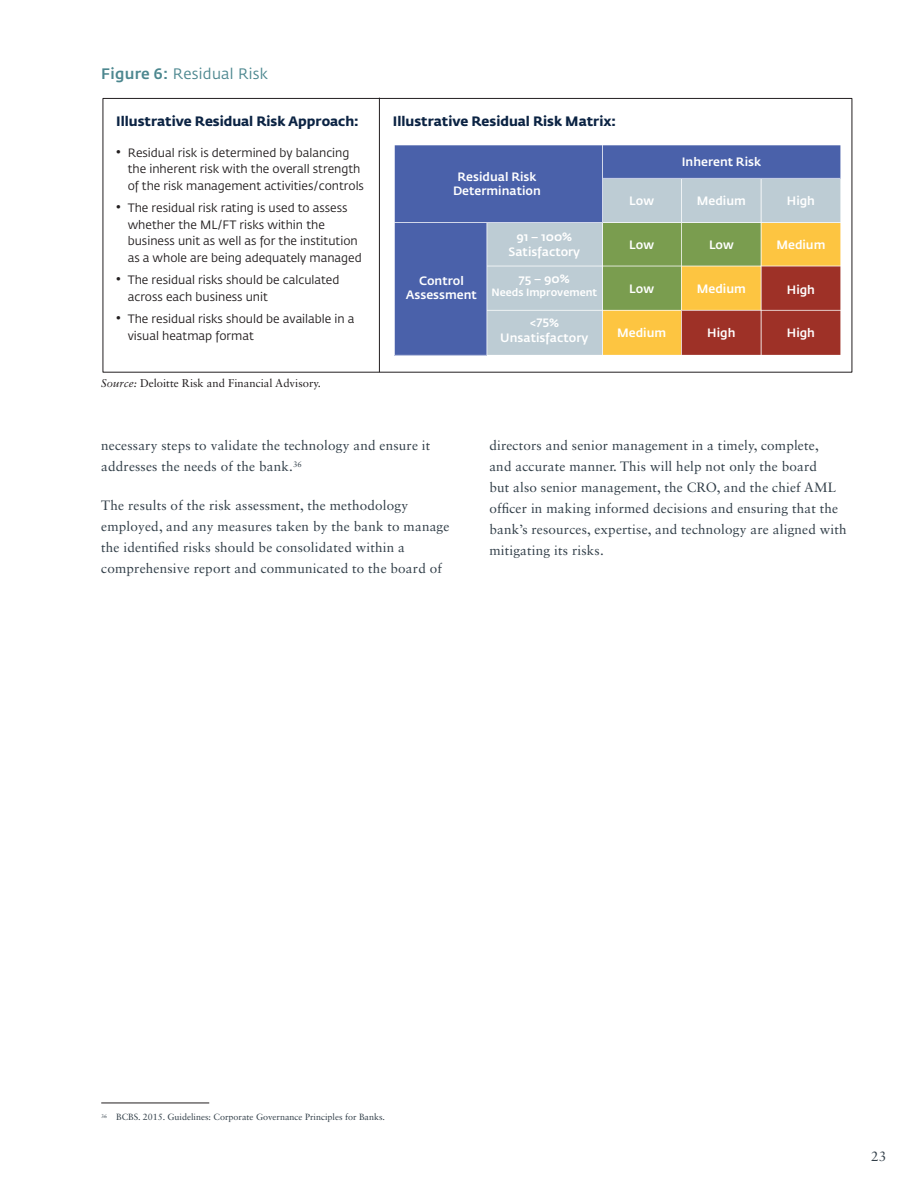
<style>
.page{position:relative;width:918px;height:1188px;background:#fff}
.page>*{position:absolute;margin:0;border:0;box-sizing:border-box;transform-origin:0 0}
.figure_title{font:15px "Fedra Sans Std";letter-spacing:.02em;color:#4c878f}
.Body{font:13.5px/21px "Sabon LT Std";letter-spacing:.015em;color:#313e48}
.t1{font:700 13.5px "Fedra Sans Std";color:#0b2343}
.t2{font:12px/16.5px "Fedra Sans Std";color:#231f20}
.t3{font:500 12px/14.4px "Fedra Sans Std";color:#fff;text-align:center}
.Source{font:11.25px "Sabon LT Std";color:#231f20}
.t4{font:500 10.5px "Fedra Sans Std";color:#fff}
.Footnote{font:9px "Sabon LT Std";color:#313e48}
.s1{font-weight:500}
.s2{font-style:italic}
</style>
<div class="page">
<hr style="left:101px;top:1103px;width:108px;height:1px;background:#231f20">
<svg style="left:394px;top:145px;width:447px;height:211px;background:#8f8d93"></svg>
<hr style="left:379px;top:98px;width:1px;height:274px;background:#231f20">
<p class="figure_title" style="left:101px;top:65px;width:168px"><span class="s1">Figure 6:</span> Residual Risk</p>
<p class="t1" style="left:116px;top:113px;width:244px">Illustrative Residual Risk Approach:</p>
<p class="t1" style="left:393px;top:113px;width:225px">Illustrative Residual Risk Matrix:</p>
<p class="t2" style="left:128px;top:144px;width:238px">Residual risk is determined by balancing the inherent risk with the overall strength of the risk management activities/controls</p>
<p class="t2" style="left:128px;top:200px;width:236px">The residual risk rating is used to assess whether the ML/FT risks within the business unit as well as for the institution as a whole are being adequately managed</p>
<p class="t2" style="left:128px;top:272px;width:213px">The residual risks should be calculated across each business unit</p>
<p class="t2" style="left:128px;top:311px;width:228px">The residual risks should be available in a visual heatmap format</p>
<p class="t2" style="left:116px;top:144px;width:6px">•</p>
<p class="t2" style="left:116px;top:199px;width:6px">•</p>
<p class="t2" style="left:116px;top:271px;width:6px">•</p>
<p class="t2" style="left:116px;top:310px;width:6px">•</p>
<p class="Source" style="left:101px;top:377px;width:221px"><span class="s2">Source:</span> Deloitte Risk and Financial Advisory.</p>
<p class="t3" style="left:453px;top:170px;width:89px">Residual Risk<br>Determination</p>
<p class="t3" style="left:629px;top:193px;width:26px">Low</p>
<p class="t3" style="left:508px;top:230px;width:73px">91 – 100%<br>Satisfactory</p>
<p class="t3" style="left:519px;top:272px;width:52px">75 – 90%</p>
<p class="t4" style="left:491px;top:286px;width:107px">Needs Improvement</p>
<p class="t3" style="left:500px;top:316px;width:90px">&lt;75%<br>Unsatisfactory</p>
<p class="t3" style="left:629px;top:237px;width:26px">Low</p>
<p class="t3" style="left:406px;top:273px;width:73px">Control<br>Assessment</p>
<p class="t3" style="left:629px;top:282px;width:26px">Low</p>
<p class="t3" style="left:617px;top:325px;width:51px">Medium</p>
<p class="t3" style="left:682px;top:155px;width:81px">Inherent Risk</p>
<p class="t3" style="left:697px;top:193px;width:51px">Medium</p>
<p class="t3" style="left:709px;top:237px;width:26px">Low</p>
<p class="t3" style="left:697px;top:282px;width:51px">Medium</p>
<p class="t3" style="left:707px;top:325px;width:30px">High</p>
<p class="t3" style="left:787px;top:193px;width:30px">High</p>
<p class="t3" style="left:776px;top:237px;width:51px">Medium</p>
<p class="t3" style="left:787px;top:282px;width:30px">High</p>
<p class="t3" style="left:787px;top:325px;width:30px">High</p>
<p class="Body" style="left:101px;top:435px;width:331px">necessary steps to validate the technology and ensure it addresses the needs of the bank.<sup>36</sup></p>
<p class="Body" style="left:101px;top:495px;width:350px">The results of the risk assessment, the methodology employed, and any measures taken by the bank to manage the identified risks should be consolidated within a comprehensive report and communicated to the board of</p>
<p class="Body" style="left:489px;top:435px;width:359px">directors and senior management in a timely, complete,<br>and accurate manner. This will help not only the board<br>but also senior management, the CRO, and the chief AML officer in making informed decisions and ensuring that the bank’s resources, expertise, and technology are aligned with mitigating its risks.</p>
<p class="Footnote" style="left:101px;top:1112px;width:285px"><sup>36</sup> BCBS. 2015. Guidelines: Corporate Governance Principles for Banks.</p>
<p class="Body" style="left:871px;top:1145px;width:17px">23</p>
</div>
